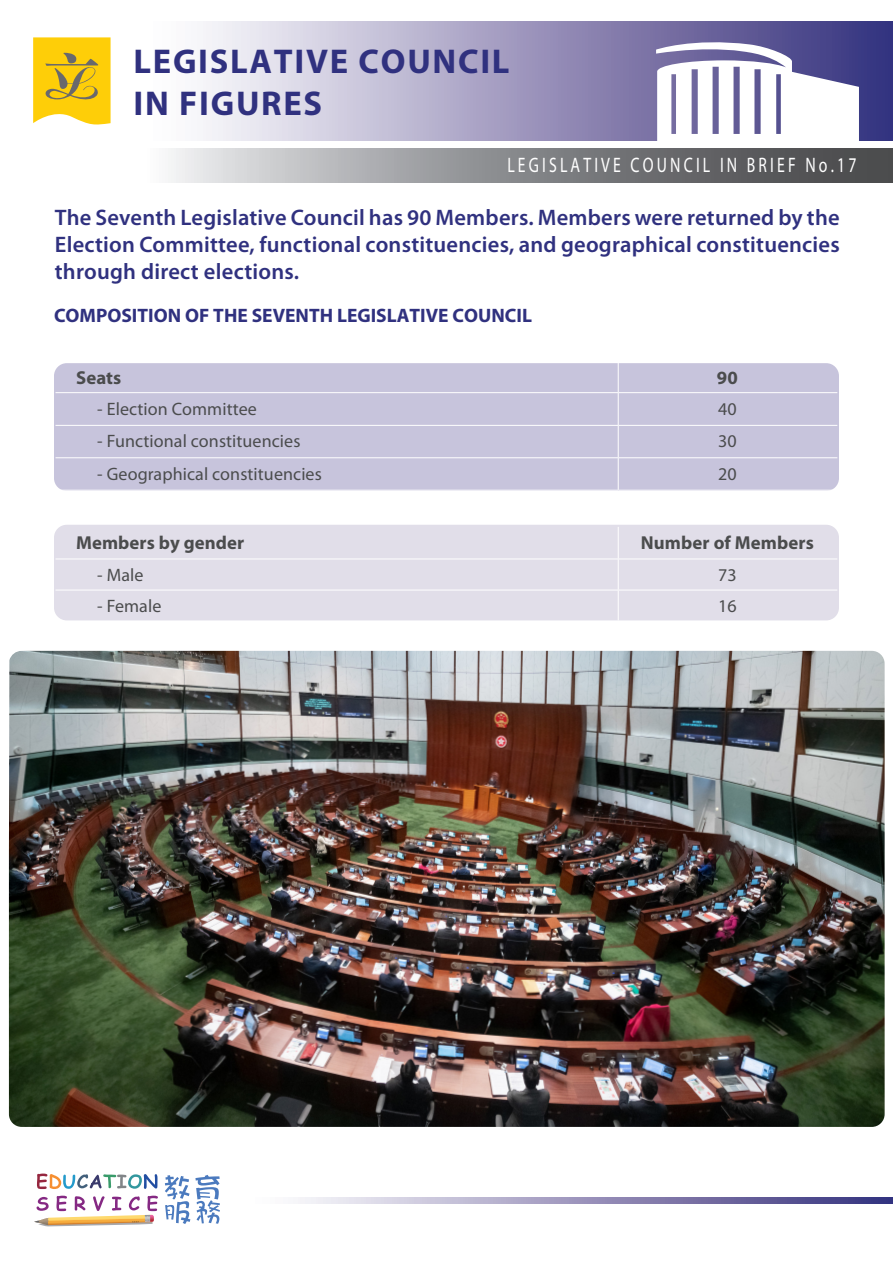
<style>
.page{position:relative;width:893px;height:1263px;background:#fff}
.page>*{position:absolute;margin:0;border:0;box-sizing:border-box;transform-origin:0 0}
.t1{font:700 34.5px/41.4px "Myriad Pro";letter-spacing:.05em;color:#30317f}
.t2{font:600 22.5px/27px "Myriad Pro";letter-spacing:.01em;color:#30317f;text-align:justify}
.t3{font:21px "Myriad Pro";letter-spacing:.2em;color:#fff;scale:.75 1}
.t4{font:700 19.5px "Myriad Pro";color:#30317f}
.t5{font:700 18.75px "Myriad Pro";letter-spacing:.005em;color:#4b4c4d}
.t6{font:18px "Myriad Pro";letter-spacing:.005em;color:#4b4c4d}
</style>
<div class="page">
<div style="left:144px;top:22px;width:749px;height:119px;background:linear-gradient(to right,#fff,#362f7b)"></div>
<svg style="left:656px;top:37px;width:203px;height:104px"></svg>
<svg style="left:33px;top:37px;width:78px;height:88px;background:#efc723"></svg>
<svg style="left:298px;top:1197px;width:595px;height:6px;background:#9691b9"></svg>
<svg style="left:37px;top:1173px;width:120px;height:16px"></svg>
<svg style="left:165px;top:1175px;width:55px;height:49px"></svg>
<svg style="left:34px;top:1196px;width:124px;height:30px"></svg>
<svg style="left:168px;top:149px;width:725px;height:34px;background:#8c8d90"></svg>
<div style="left:54px;top:363px;width:785px;height:128px;background:#c7c4dc;border-radius:13px"></div>
<div style="left:54px;top:525px;width:785px;height:95px;background:#e1dee9;border-radius:13px"></div>
<hr style="left:618px;top:362px;width:1px;height:30px;background:#fff">
<hr style="left:56px;top:392px;width:562px;height:1px;background:#fff">
<hr style="left:618px;top:392px;width:219px;height:1px;background:#fff">
<hr style="left:618px;top:393px;width:1px;height:32px;background:#fff">
<hr style="left:56px;top:425px;width:562px;height:1px;background:#fff">
<hr style="left:618px;top:425px;width:219px;height:1px;background:#fff">
<hr style="left:618px;top:426px;width:1px;height:31px;background:#fff">
<hr style="left:56px;top:457px;width:562px;height:1px;background:#fff">
<hr style="left:618px;top:457px;width:219px;height:1px;background:#fff">
<hr style="left:618px;top:458px;width:1px;height:32px;background:#fff">
<hr style="left:54px;top:490px;width:564px;height:1px;background:#fff">
<hr style="left:618px;top:490px;width:221px;height:1px;background:#fff">
<hr style="left:618px;top:527px;width:1px;height:32px;background:#fff">
<hr style="left:56px;top:559px;width:562px;height:1px;background:#fff">
<hr style="left:618px;top:559px;width:219px;height:1px;background:#fff">
<hr style="left:618px;top:559px;width:1px;height:31px;background:#fff">
<hr style="left:56px;top:590px;width:562px;height:1px;background:#fff">
<hr style="left:618px;top:590px;width:219px;height:1px;background:#fff">
<hr style="left:618px;top:590px;width:1px;height:30px;background:#fff">
<img style="left:9px;top:651px;width:876px;height:476px">
<h1 class="t1" style="left:134px;top:40px;width:378px">LEGISLATIVE COUNCIL<br>IN FIGURES</h1>
<p class="t3" style="left:507px;top:151px;width:467px">LEGISLATIVE COUNCIL IN BRIEF No.17</p>
<p class="t2" style="left:55px;top:204px;width:786px">The Seventh Legislative Council has 90 Members. Members were returned by the Election Committee, functional constituencies, and geographical constituencies through direct elections.</p>
<p class="t4" style="left:54px;top:303px;width:480px">COMPOSITION OF THE SEVENTH LEGISLATIVE COUNCIL</p>
<p class="t5" style="left:76px;top:366px;width:47px">Seats</p>
<p class="t5" style="left:717px;top:366px;width:22px">90</p>
<p class="t6" style="left:97px;top:397px;width:161px">- Election Committee</p>
<p class="t6" style="left:718px;top:397px;width:20px">40</p>
<p class="t6" style="left:97px;top:430px;width:205px">- Functional constituencies</p>
<p class="t6" style="left:718px;top:430px;width:20px">30</p>
<p class="t6" style="left:97px;top:463px;width:226px">- Geographical constituencies</p>
<p class="t6" style="left:718px;top:463px;width:20px">20</p>
<p class="t5" style="left:76px;top:530px;width:170px">Members by gender</p>
<p class="t5" style="left:641px;top:530px;width:174px">Number of Members</p>
<p class="t6" style="left:97px;top:564px;width:48px">- Male</p>
<p class="t6" style="left:718px;top:564px;width:20px">73</p>
<p class="t6" style="left:97px;top:595px;width:66px">- Female</p>
<p class="t6" style="left:718px;top:595px;width:20px">16</p>
</div>
